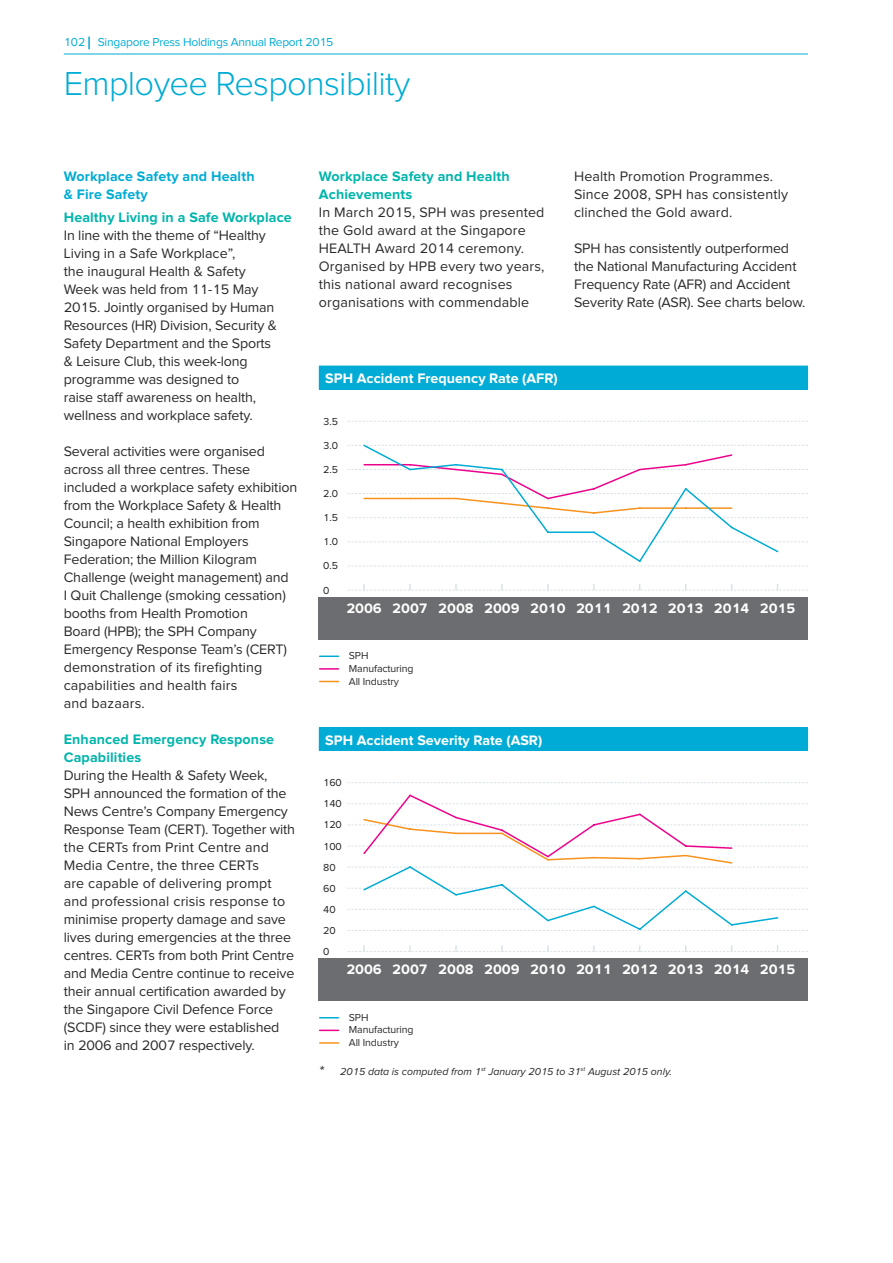
<style>
.page{position:relative;width:893px;height:1263px;background:#fff}
.page>*{position:absolute;margin:0;border:0;box-sizing:border-box;transform-origin:0 0}
.t1{font:300 34.5px "Proxima Nova";letter-spacing:-.02em;color:#00acd5}
.t2{font:14.25px/18px "Proxima Nova";letter-spacing:-.01em;color:#2b292a}
.t3{font:14.25px/18px "Proxima Nova";letter-spacing:.01em;color:#2b292a}
.t4{font:700 14.25px "Proxima Nova";color:#fff}
.t5{font:700 14.25px/18px "Proxima Nova";letter-spacing:.01em;color:#00acd5}
.t6{font:12px "Proxima Nova";letter-spacing:-.02em;color:#00acd5}
.t7{font:italic 10.5px "Proxima Nova";color:#2b292a}
.t8{font:10.5px/12.6px "Proxima Nova";letter-spacing:-.01em;color:#2b292a}
.t9{font:10.5px/21.1px "Proxima Nova";letter-spacing:-.01em;color:#231f20}
.s1{font-weight:700;color:#00b5ac}
.s2{font-size:15px}
</style>
<div class="page">
<hr style="left:64px;top:54px;width:744px;height:1px;background:#00acd5">
<svg style="left:88px;top:37px;width:2px;height:12px"></svg>
<div style="left:319px;top:597px;width:489px;height:42px;background:#6c6d70"></div>
<div style="left:319px;top:958px;width:489px;height:43px;background:#6c6d70"></div>
<div style="left:319px;top:366px;width:488px;height:23px;background:#00acd5"></div>
<svg style="left:807px;top:366px;width:1px;height:23px"></svg>
<div style="left:319px;top:727px;width:488px;height:24px;background:#00acd5"></div>
<hr style="left:319px;top:727px;width:489px;height:1px;background:#00acd5">
<svg style="left:807px;top:728px;width:1px;height:23px"></svg>
<svg style="left:348px;top:566px;width:460px;height:1px"></svg>
<svg style="left:348px;top:541px;width:460px;height:1px"></svg>
<svg style="left:348px;top:445px;width:460px;height:1px"></svg>
<svg style="left:348px;top:421px;width:460px;height:1px"></svg>
<svg style="left:348px;top:782px;width:460px;height:1px"></svg>
<svg style="left:348px;top:584px;width:460px;height:7px"></svg>
<svg style="left:348px;top:945px;width:460px;height:7px"></svg>
<svg style="left:320px;top:655px;width:18px;height:2px"></svg>
<svg style="left:320px;top:668px;width:18px;height:2px"></svg>
<svg style="left:320px;top:681px;width:18px;height:1px"></svg>
<svg style="left:320px;top:1017px;width:18px;height:1px"></svg>
<svg style="left:320px;top:1029px;width:18px;height:2px"></svg>
<svg style="left:320px;top:1042px;width:18px;height:2px"></svg>
<svg style="left:362px;top:444px;width:418px;height:118px"></svg>
<svg style="left:348px;top:794px;width:460px;height:137px"></svg>
<p class="t6" style="left:64px;top:36px;width:271px">102 Singapore Press Holdings Annual Report 2015</p>
<p class="t1" style="left:64px;top:68px;width:348px">Employee Responsibility</p>
<p class="t5" style="left:64px;top:168px;width:192px">Workplace Safety and Health &amp; Fire Safety</p>
<p class="t2" style="left:64px;top:208px;width:230px"><span class="s1">Healthy Living in a Safe Workplace<br></span>In line with the theme of “Healthy<br>Living in a Safe Workplace”,<br>the inaugural Health &amp; Safety<br>Week was held from 11-15 May<br>2015. Jointly organised by Human<br>Resources (HR) Division, Security &amp;<br>Safety Department and the Sports<br>&amp; Leisure Club, this week-long programme was designed to<br>raise staff awareness on health, wellness and workplace safety.</p>
<p class="t2" style="left:64px;top:442px;width:235px">Several activities were organised across all three centres. These included a workplace safety exhibition from the Workplace Safety &amp; Health<br>Council; a health exhibition from<br>Singapore National Employers<br>Federation; the Million Kilogram<br>Challenge (weight management) and<br>I Quit Challenge (smoking cessation) booths from Health Promotion<br>Board (HPB); the SPH Company<br>Emergency Response Team’s (CERT) demonstration of its firefighting capabilities and health fairs<br>and bazaars.</p>
<p class="t2" style="left:64px;top:730px;width:233px"><span class="s1">Enhanced Emergency Response Capabilities<br></span>During the Health &amp; Safety Week, SPH announced the formation of the News Centre’s Company Emergency Response Team (CERT). Together with the CERTs from Print Centre and Media Centre, the three CERTs<br>are capable of delivering prompt and professional crisis response to minimise property damage and save lives during emergencies at the three centres. CERTs from both Print Centre and Media Centre continue to receive their annual certification awarded by the Singapore Civil Defence Force (SCDF) since they were established<br>in 2006 and 2007 respectively.</p>
<p class="t3" style="left:319px;top:168px;width:227px"><span class="s1">Workplace Safety and Health<br>Achievements<br></span>In March 2015, SPH was presented the Gold award at the Singapore<br>HEALTH Award 2014 ceremony.<br>Organised by HPB every two years, this national award recognises organisations with commendable</p>
<p class="t3" style="left:574px;top:168px;width:215px">Health Promotion Programmes.<br>Since 2008, SPH has consistently clinched the Gold award.</p>
<p class="t2" style="left:574px;top:240px;width:233px">SPH has consistently outperformed the National Manufacturing Accident Frequency Rate (AFR) and Accident Severity Rate (ASR). See charts below.</p>
<p class="t4" style="left:325px;top:372px;width:234px">SPH Accident Frequency Rate (AFR)</p>
<p class="t9" style="left:323px;top:411px;width:16px">3.5</p>
<p class="t9" style="left:323px;top:435px;width:16px">3.0</p>
<p class="t9" style="left:323px;top:459px;width:16px">2.5</p>
<p class="t9" style="left:323px;top:483px;width:16px">2.0</p>
<p class="t9" style="left:323px;top:508px;width:16px">1.5</p>
<p class="t9" style="left:323px;top:532px;width:16px">1.0</p>
<p class="t9" style="left:323px;top:556px;width:16px">0.5</p>
<p class="t9" style="left:323px;top:580px;width:8px">0</p>
<p class="t4" style="left:346px;top:601px;width:37px">2006</p>
<p class="t4" style="left:392px;top:601px;width:37px">2007</p>
<p class="t4" style="left:438px;top:601px;width:37px">2008</p>
<p class="t4" style="left:484px;top:601px;width:37px">2009</p>
<p class="t4" style="left:530px;top:601px;width:37px">2010</p>
<p class="t4" style="left:576px;top:601px;width:37px">2011</p>
<p class="t4" style="left:622px;top:601px;width:37px">2012</p>
<p class="t4" style="left:668px;top:601px;width:37px">2013</p>
<p class="t4" style="left:714px;top:601px;width:37px">2014</p>
<p class="t4" style="left:760px;top:601px;width:37px">2015</p>
<p class="t8" style="left:349px;top:650px;width:66px">SPH<br>Manufacturing<br>All Industry</p>
<p class="t4" style="left:325px;top:733px;width:219px">SPH Accident Severity Rate (ASR)</p>
<p class="t9" style="left:323px;top:773px;width:20px">160<br>140</p>
<p class="t9" style="left:323px;top:815px;width:20px">120</p>
<p class="t9" style="left:323px;top:836px;width:20px">100</p>
<p class="t9" style="left:323px;top:857px;width:14px">80</p>
<p class="t9" style="left:323px;top:878px;width:14px">60</p>
<p class="t9" style="left:323px;top:899px;width:14px">40</p>
<p class="t9" style="left:323px;top:920px;width:14px">20</p>
<p class="t9" style="left:323px;top:941px;width:8px">0</p>
<p class="t4" style="left:346px;top:963px;width:37px">2006</p>
<p class="t4" style="left:392px;top:963px;width:37px">2007</p>
<p class="t4" style="left:438px;top:963px;width:37px">2008</p>
<p class="t4" style="left:484px;top:963px;width:37px">2009</p>
<p class="t4" style="left:530px;top:963px;width:37px">2010</p>
<p class="t4" style="left:576px;top:963px;width:37px">2011</p>
<p class="t4" style="left:622px;top:963px;width:37px">2012</p>
<p class="t4" style="left:668px;top:963px;width:37px">2013</p>
<p class="t4" style="left:714px;top:963px;width:37px">2014</p>
<p class="t4" style="left:760px;top:963px;width:37px">2015</p>
<p class="t8" style="left:349px;top:1011px;width:66px">SPH<br>Manufacturing<br>All Industry</p>
<p class="t7" style="left:319px;top:1067px;width:355px"><span class="s2">*</span> 2015 data is computed from 1<sup>st</sup> January 2015 to 31<sup>st</sup> August 2015 only.</p>
</div>
